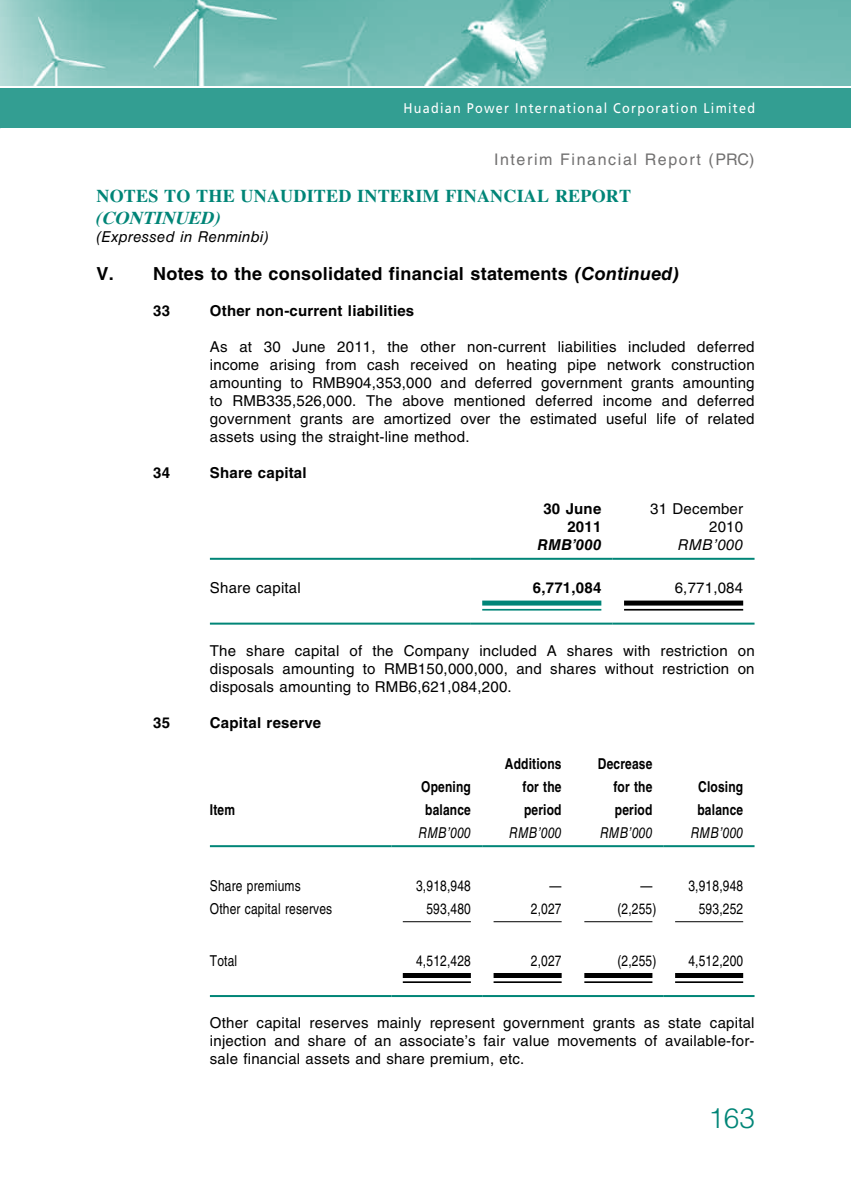
<style>
.page{position:relative;width:851px;height:1191px;background:#fff}
.page>*{position:absolute;margin:0;border:0;box-sizing:border-box;transform-origin:0 0}
.t1{font:300 28px "Helvetica LT Std";color:#008577}
._04_Subhead_2{font:700 18px "Helvetica LT Std";letter-spacing:.015em;color:#000}
._03_Subhead_1{font:700 18px/22px "Times LT Std";letter-spacing:.01em;color:#008577}
.t2{font:16px "Helvetica LT Std";letter-spacing:.1em;color:#727171}
._01_Body_Text{font:15px/18px "Helvetica LT Std";letter-spacing:.015em;color:#000;text-align:justify}
._01_Body_Text-2{font:15px "Helvetica LT Std";letter-spacing:.015em;color:#000;scale:.8 1}
._01_Body_Text-3{font:700 15px "Helvetica LT Std";letter-spacing:.015em;color:#000;scale:.8 1}
._05_Subhead_3{font:700 15px "Helvetica LT Std";letter-spacing:.015em;color:#000}
._01_Body_Text-4{font:italic 15px "Helvetica LT Std";letter-spacing:.015em;color:#000}
._01_Body_Text-5{font:italic 15px "Helvetica LT Std";letter-spacing:.015em;color:#000;scale:.8 1}
._01_Body_Text-6{font:700 15px "Helvetica LT Std";letter-spacing:.015em;color:#000}
._01_Body_Text-7{font:italic 700 15px "Helvetica LT Std";letter-spacing:.015em;color:#000}
.t3{font:14px "Frutiger LT Std";letter-spacing:.1em;color:#fff;scale:.9 1}
.s1{font-style:italic}
</style>
<div class="page">
<img style="left:163px;top:0;width:687px;height:85px">
<div style="left:0;top:89px;width:850px;height:39px;background:#339e92"></div>
<img style="left:0;top:0;width:163px;height:85px">
<hr style="left:210px;top:558px;width:261px;height:2px;background:#008577">
<hr style="left:471px;top:558px;width:141px;height:2px;background:#008577">
<hr style="left:612px;top:558px;width:142px;height:2px;background:#008577">
<div style="left:482px;top:600px;width:119px;height:5px;background:#008577"></div>
<hr style="left:482px;top:609px;width:119px;height:1px;background:#008577">
<div style="left:624px;top:600px;width:119px;height:5px;background:#000"></div>
<hr style="left:624px;top:609px;width:119px;height:1px;background:#000">
<hr style="left:210px;top:622px;width:261px;height:2px;background:#008577">
<hr style="left:471px;top:622px;width:141px;height:2px;background:#008577">
<hr style="left:612px;top:622px;width:142px;height:2px;background:#008577">
<hr style="left:210px;top:845px;width:181px;height:2px;background:#008577">
<hr style="left:391px;top:845px;width:91px;height:2px;background:#008577">
<hr style="left:482px;top:845px;width:91px;height:2px;background:#008577">
<hr style="left:573px;top:845px;width:90px;height:2px;background:#008577">
<hr style="left:663px;top:845px;width:91px;height:2px;background:#008577">
<hr style="left:403px;top:921px;width:68px;height:1px;background:#000">
<hr style="left:493px;top:921px;width:68px;height:1px;background:#000">
<hr style="left:584px;top:921px;width:68px;height:1px;background:#000">
<hr style="left:675px;top:921px;width:68px;height:1px;background:#000">
<div style="left:403px;top:973px;width:68px;height:5px;background:#000"></div>
<hr style="left:403px;top:981px;width:68px;height:2px;background:#000">
<div style="left:493px;top:973px;width:68px;height:5px;background:#000"></div>
<hr style="left:493px;top:981px;width:68px;height:2px;background:#000">
<div style="left:584px;top:973px;width:68px;height:5px;background:#000"></div>
<hr style="left:584px;top:981px;width:68px;height:2px;background:#000">
<div style="left:675px;top:973px;width:68px;height:5px;background:#000"></div>
<hr style="left:675px;top:981px;width:68px;height:2px;background:#000">
<hr style="left:210px;top:995px;width:181px;height:2px;background:#008577">
<hr style="left:391px;top:995px;width:91px;height:2px;background:#008577">
<hr style="left:482px;top:995px;width:91px;height:2px;background:#008577">
<hr style="left:573px;top:995px;width:90px;height:2px;background:#008577">
<hr style="left:663px;top:995px;width:91px;height:2px;background:#008577">
<p class="t3" style="left:403px;top:100px;width:392px">Huadian Power International Corporation Limited</p>
<p class="t2" style="left:494px;top:150px;width:262px">Interim Financial Report (PRC)</p>
<p class="_03_Subhead_1" style="left:95px;top:185px;width:537px">NOTES TO THE UNAUDITED INTERIM FINANCIAL REPORT <span class="s1">(CONTINUED)</span></p>
<p class="_01_Body_Text-4" style="left:96px;top:228px;width:174px">(Expressed in Renminbi)</p>
<p class="_04_Subhead_2" style="left:96px;top:263px;width:585px">V. Notes to the consolidated financial statements <span class="s1">(Continued)</span></p>
<p class="_05_Subhead_3" style="left:153px;top:302px;width:18px">33</p>
<p class="_05_Subhead_3" style="left:210px;top:302px;width:206px">Other non-current liabilities</p>
<p class="_01_Body_Text" style="left:210px;top:338px;width:546px">As at 30 June 2011, the other non-current liabilities included deferred income arising from cash received on heating pipe network construction amounting to RMB904,353,000 and deferred government grants amounting to RMB335,526,000. The above mentioned deferred income and deferred government grants are amortized over the estimated useful life of related assets using the straight-line method.</p>
<p class="_05_Subhead_3" style="left:153px;top:464px;width:18px">34</p>
<p class="_05_Subhead_3" style="left:210px;top:464px;width:98px">Share capital</p>
<p class="_01_Body_Text-6" style="left:543px;top:500px;width:59px">30 June</p>
<p class="_01_Body_Text-6" style="left:567px;top:518px;width:35px">2011</p>
<p class="_01_Body_Text" style="left:650px;top:500px;width:94px">31 December</p>
<p class="_01_Body_Text" style="left:709px;top:518px;width:35px">2010</p>
<p class="_01_Body_Text-7" style="left:537px;top:536px;width:65px">RMB’000</p>
<p class="_01_Body_Text-4" style="left:677px;top:536px;width:67px">RMB’000</p>
<p class="_01_Body_Text" style="left:210px;top:579px;width:92px">Share capital</p>
<p class="_01_Body_Text-6" style="left:533px;top:579px;width:70px">6,771,084</p>
<p class="_01_Body_Text" style="left:674px;top:579px;width:70px">6,771,084</p>
<p class="_01_Body_Text" style="left:210px;top:641px;width:546px">The share capital of the Company included A shares with restriction on disposals amounting to RMB150,000,000, and shares without restriction on disposals amounting to RMB6,621,084,200.</p>
<p class="_05_Subhead_3" style="left:153px;top:713px;width:18px">35</p>
<p class="_05_Subhead_3" style="left:210px;top:713px;width:113px">Capital reserve</p>
<p class="_01_Body_Text-3" style="left:210px;top:800px;width:33px">Item</p>
<p class="_01_Body_Text-3" style="left:421px;top:777px;width:64px">Opening</p>
<p class="_01_Body_Text-3" style="left:425px;top:800px;width:59px">balance</p>
<p class="_01_Body_Text-3" style="left:505px;top:754px;width:72px">Additions</p>
<p class="_01_Body_Text-3" style="left:522px;top:777px;width:50px">for the</p>
<p class="_01_Body_Text-3" style="left:524px;top:800px;width:48px">period</p>
<p class="_01_Body_Text-3" style="left:597px;top:754px;width:70px">Decrease</p>
<p class="_01_Body_Text-3" style="left:613px;top:777px;width:50px">for the</p>
<p class="_01_Body_Text-3" style="left:614px;top:800px;width:48px">period</p>
<p class="_01_Body_Text-3" style="left:698px;top:777px;width:58px">Closing</p>
<p class="_01_Body_Text-3" style="left:697px;top:800px;width:59px">balance</p>
<p class="_01_Body_Text-5" style="left:418px;top:823px;width:67px">RMB’000</p>
<p class="_01_Body_Text-5" style="left:509px;top:823px;width:67px">RMB’000</p>
<p class="_01_Body_Text-5" style="left:600px;top:823px;width:67px">RMB’000</p>
<p class="_01_Body_Text-5" style="left:690px;top:823px;width:67px">RMB’000</p>
<p class="_01_Body_Text-2" style="left:210px;top:876px;width:115px">Share premiums</p>
<p class="_01_Body_Text-2" style="left:416px;top:876px;width:70px">3,918,948</p>
<p class="_01_Body_Text-2" style="left:549px;top:876px;width:16px">—</p>
<p class="_01_Body_Text-2" style="left:640px;top:876px;width:16px">—</p>
<p class="_01_Body_Text-2" style="left:688px;top:876px;width:70px">3,918,948</p>
<p class="_01_Body_Text-2" style="left:210px;top:899px;width:154px">Other capital reserves</p>
<p class="_01_Body_Text-2" style="left:426px;top:899px;width:57px">593,480</p>
<p class="_01_Body_Text-2" style="left:531px;top:899px;width:40px">2,027</p>
<p class="_01_Body_Text-2" style="left:617px;top:899px;width:50px">(2,255)</p>
<p class="_01_Body_Text-2" style="left:698px;top:899px;width:57px">593,252</p>
<p class="_01_Body_Text-2" style="left:210px;top:951px;width:36px">Total</p>
<p class="_01_Body_Text-2" style="left:416px;top:951px;width:70px">4,512,428</p>
<p class="_01_Body_Text-2" style="left:531px;top:951px;width:40px">2,027</p>
<p class="_01_Body_Text-2" style="left:617px;top:951px;width:50px">(2,255)</p>
<p class="_01_Body_Text-2" style="left:688px;top:951px;width:70px">4,512,200</p>
<p class="_01_Body_Text" style="left:210px;top:1013px;width:546px">Other capital reserves mainly represent government grants as state capital injection and share of an associate’s fair value movements of available-for&shy;sale financial assets and share premium, etc.</p>
<h1 class="t1" style="left:708px;top:1100px;width:48px">163</h1>
</div>
